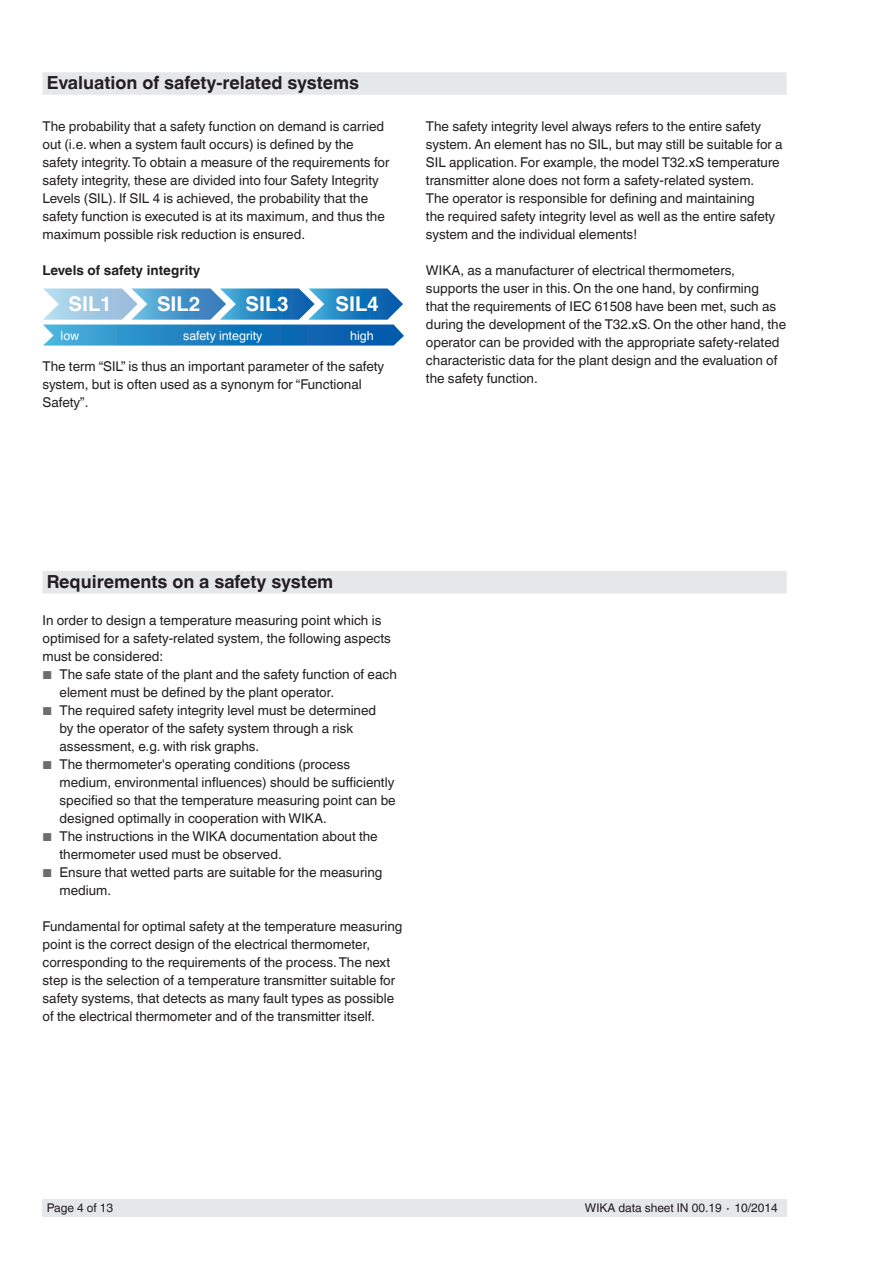
<style>
.page{position:relative;width:893px;height:1263px;background:#fff}
.page>*{position:absolute;margin:0;border:0;box-sizing:border-box;transform-origin:0 0}
.t1{font:700 20.25px "Helvetica World";color:#fff}
.t2{font:700 18px "Helvetica World";color:#231f20}
.t3{font:13.5px/18px "Helvetica World";color:#231f20}
.t4{font:700 13.5px "Helvetica World";color:#231f20}
.t5{font:12.45px "Helvetica World";color:#fff}
.t6{font:12px "Helvetica World";color:#231f20}
.t7{font:7.8px "Helvetica World";color:#fff}
.s1{font-size:11.55px;color:#6c6d70}
</style>
<div class="page">
<div style="left:43px;top:1199px;width:744px;height:17px;background:#e6e7e9"></div>
<div style="left:43px;top:571px;width:744px;height:22px;background:#e6e7e9"></div>
<div style="left:43px;top:72px;width:744px;height:23px;background:#e6e7e9"></div>
<svg style="left:43px;top:288px;width:361px;height:58px;background:#5aa0cf"></svg>
<h2 class="t2" style="left:47px;top:73px;width:314px">Evaluation of safety-related systems</h2>
<p class="t3" style="left:43px;top:118px;width:348px">The probability that a safety function on demand is carried out (i.e. when a system fault occurs) is defined by the safety integrity. To obtain a measure of the requirements for safety integrity, these are divided into four Safety Integrity Levels (SIL). If SIL 4 is achieved, the probability that the safety function is executed is at its maximum, and thus the maximum possible risk reduction is ensured.</p>
<p class="t4" style="left:43px;top:263px;width:159px">Levels of safety integrity</p>
<h1 class="t1" style="left:69px;top:292px;width:45px">SIL1</h1>
<h1 class="t1" style="left:157px;top:292px;width:45px">SIL2</h1>
<h1 class="t1" style="left:246px;top:292px;width:45px">SIL3</h1>
<h1 class="t1" style="left:335px;top:292px;width:45px">SIL4</h1>
<p class="t5" style="left:61px;top:328px;width:20px">low</p>
<p class="t5" style="left:183px;top:328px;width:81px">safety integrity</p>
<p class="t7" style="left:190px;top:331px;width:51px">safety integrity</p>
<p class="t7" style="left:350px;top:331px;width:16px">high</p>
<p class="t3" style="left:43px;top:357px;width:343px">The term “SIL” is thus an important parameter of the safety system, but is often used as a synonym for “Functional<br>Safety”.</p>
<p class="t3" style="left:426px;top:118px;width:358px">The safety integrity level always refers to the entire safety system. An element has no SIL, but may still be suitable for a SIL application. For example, the model T32.xS temperature transmitter alone does not form a safety-related system.<br>The operator is responsible for defining and maintaining<br>the required safety integrity level as well as the entire safety system and the individual elements!</p>
<p class="t3" style="left:426px;top:262px;width:362px">WIKA, as a manufacturer of electrical thermometers, supports the user in this. On the one hand, by confirming<br>that the requirements of IEC 61508 have been met, such as during the development of the T32.xS. On the other hand, the operator can be provided with the appropriate safety-related characteristic data for the plant design and the evaluation of the safety function.</p>
<h2 class="t2" style="left:47px;top:571px;width:288px">Requirements on a safety system</h2>
<p class="t3" style="left:43px;top:611px;width:350px">In order to design a temperature measuring point which is optimised for a safety-related system, the following aspects must be considered:</p>
<p class="t3" style="left:60px;top:666px;width:339px;text-indent:-17px"><span class="s1">■</span> The safe state of the plant and the safety function of each element must be defined by the plant operator.</p>
<p class="t3" style="left:60px;top:702px;width:318px;text-indent:-17px"><span class="s1">■</span> The required safety integrity level must be determined by the operator of the safety system through a risk assessment, e.g. with risk graphs.</p>
<p class="t3" style="left:60px;top:756px;width:338px;text-indent:-17px"><span class="s1">■</span> The thermometer's operating conditions (process medium, environmental influences) should be sufficiently specified so that the temperature measuring point can be designed optimally in cooperation with WIKA.</p>
<p class="t3" style="left:60px;top:828px;width:320px;text-indent:-17px"><span class="s1">■</span> The instructions in the WIKA documentation about the thermometer used must be observed.</p>
<p class="t3" style="left:60px;top:864px;width:324px;text-indent:-17px"><span class="s1">■</span> Ensure that wetted parts are suitable for the measuring medium.</p>
<p class="t3" style="left:43px;top:918px;width:361px">Fundamental for optimal safety at the temperature measuring point is the correct design of the electrical thermometer, corresponding to the requirements of the process. The next step is the selection of a temperature transmitter suitable for safety systems, that detects as many fault types as possible of the electrical thermometer and of the transmitter itself.</p>
<p class="t6" style="left:47px;top:1201px;width:68px">Page 4 of 13</p>
<p class="t6" style="left:585px;top:1201px;width:195px">WIKA data sheet IN 00.19 ∙ 10/2014</p>
</div>
